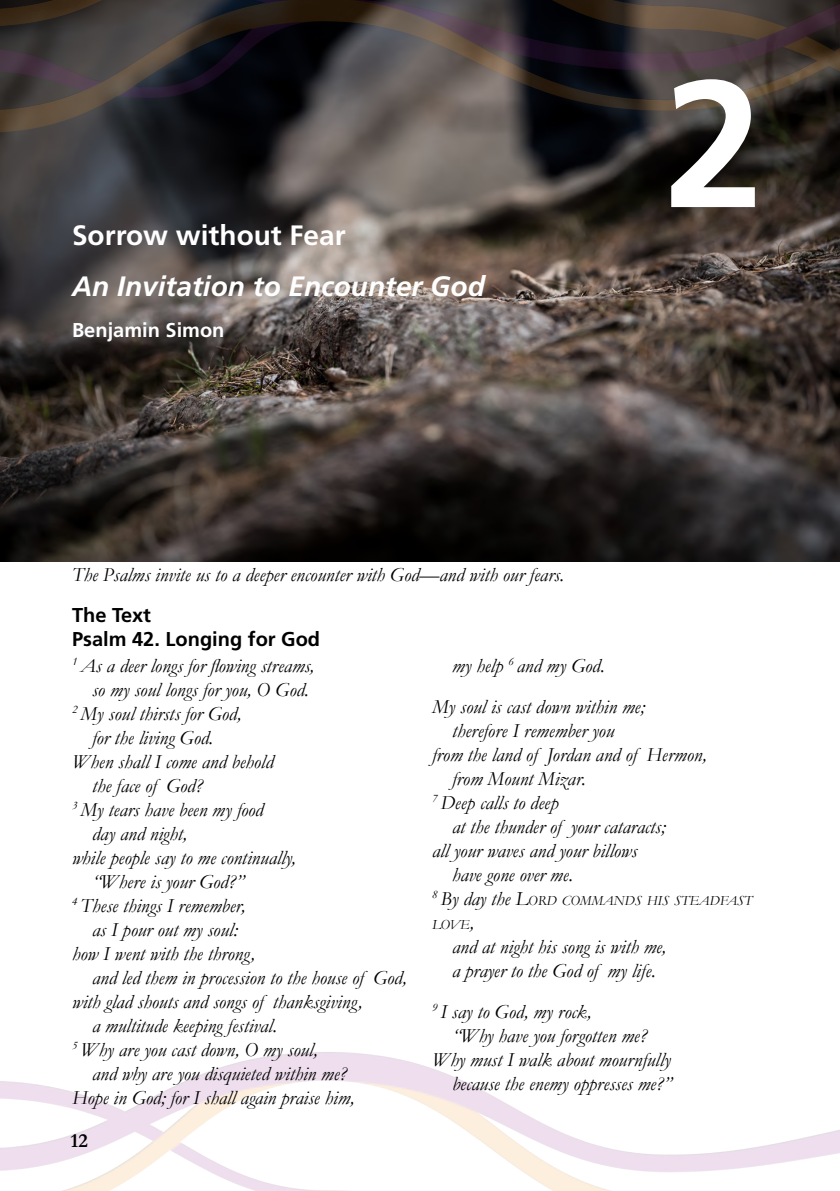
<style>
.page{position:relative;width:840px;height:1191px;background:#fff}
.page>*{position:absolute;margin:0;border:0;box-sizing:border-box;transform-origin:0 0}
.t1{font:700 180px "Frutiger LT Std";color:#fff}
.t2{font:italic 700 28px "Frutiger LT Std";color:#fff}
.t3{font:700 28px "Frutiger LT Std";color:#fff}
.t4{font:italic 20px/41px "Garamond";color:#000}
.t5{font:700 20px/24px "Frutiger LT Std";color:#000}
.t6{font:700 20px "Frutiger LT Std";color:#fff}
.t7{font:700 20px "Garamond";color:#000}
.t8{font:italic 14px/24px "Garamond";color:#000}
.s1{font-size:20px}
</style>
<div class="page">
<img style="left:0;top:1052px;width:839px;height:139px">
<img style="left:0;top:194px;width:839px;height:367px">
<img style="left:0;top:0;width:839px;height:194px">
<h2 class="t3" style="left:72px;top:219px;width:275px">Sorrow without Fear</h2>
<h2 class="t2" style="left:72px;top:269px;width:414px">An Invitation to Encounter God</h2>
<p class="t6" style="left:72px;top:318px;width:154px">Benjamin Simon</p>
<p class="t4" style="left:72px;top:553px;width:493px">The Psalms invite us to a deeper encounter with God—and with our fears.</p>
<p class="t5" style="left:72px;top:603px;width:249px">The Text<br>Psalm 42. Longing for God</p>
<h1 class="t1" style="left:663px;top:39px;width:102px">2</h1>
<p class="t4" style="left:72px;top:644px;width:243px"><sup>1</sup> As a deer longs for flowing streams,</p>
<p class="t4" style="left:92px;top:668px;width:218px">so my soul longs for you, O God.</p>
<p class="t4" style="left:72px;top:692px;width:171px"><sup>2</sup> My soul thirsts for God,</p>
<p class="t4" style="left:92px;top:716px;width:123px">for the living God.</p>
<p class="t4" style="left:72px;top:740px;width:203px">When shall I come and behold</p>
<p class="t4" style="left:92px;top:764px;width:112px">the face of God?</p>
<p class="t4" style="left:72px;top:788px;width:193px"><sup>3</sup> My tears have been my food</p>
<p class="t4" style="left:92px;top:812px;width:96px">day and night,</p>
<p class="t4" style="left:72px;top:836px;width:225px">while people say to me continually,</p>
<p class="t4" style="left:92px;top:860px;width:153px">“Where is your God?”</p>
<p class="t4" style="left:72px;top:884px;width:175px"><sup>4</sup> These things I remember,</p>
<p class="t4" style="left:92px;top:908px;width:147px">as I pour out my soul:</p>
<p class="t4" style="left:72px;top:932px;width:185px">how I went with the throng,</p>
<p class="t4" style="left:92px;top:956px;width:316px">and led them in procession to the house of God,</p>
<p class="t4" style="left:72px;top:980px;width:292px">with glad shouts and songs of thanksgiving,</p>
<p class="t4" style="left:92px;top:1004px;width:186px">a multitude keeping festival.</p>
<p class="t4" style="left:72px;top:1028px;width:247px"><sup>5</sup> Why are you cast down, O my soul,</p>
<p class="t4" style="left:92px;top:1052px;width:256px">and why are you disquieted within me?</p>
<p class="t4" style="left:72px;top:1076px;width:284px">Hope in God; for I shall again praise him,</p>
<p class="t7" style="left:71px;top:1127px;width:19px">12</p>
<p class="t4" style="left:432px;top:644px;width:214px;text-indent:20px">my help <sup>6</sup> and my God.<br>My soul is cast down within me;</p>
<p class="t4" style="left:452px;top:709px;width:164px">therefore I remember you</p>
<p class="t4" style="left:432px;top:733px;width:276px">from the land of Jordan and of Hermon,</p>
<p class="t4" style="left:452px;top:757px;width:135px">from Mount Mizar.</p>
<p class="t4" style="left:432px;top:781px;width:128px"><sup>7</sup> Deep calls to deep</p>
<p class="t4" style="left:452px;top:805px;width:215px">at the thunder of your cataracts;</p>
<p class="t4" style="left:432px;top:829px;width:207px">all your waves and your billows</p>
<p class="t4" style="left:452px;top:853px;width:122px">have gone over me.</p>
<p class="t8" style="left:432px;top:888px;width:321px"><sup>8</sup> <span class="s1">By day the</span> <span class="s1">L</span>ORD COMMANDS HIS STEADFAST<br>LOVE<span class="s1">,</span></p>
<p class="t4" style="left:452px;top:934px;width:215px;line-height:24px">and at night his song is with me, a prayer to the God of my life.</p>
<p class="t4" style="left:432px;top:990px;width:161px"><sup>9</sup> I say to God, my rock,</p>
<p class="t4" style="left:452px;top:1014px;width:196px">“Why have you forgotten me?</p>
<p class="t4" style="left:432px;top:1038px;width:240px">Why must I walk about mournfully</p>
<p class="t4" style="left:452px;top:1062px;width:221px">because the enemy oppresses me?”</p>
</div>
